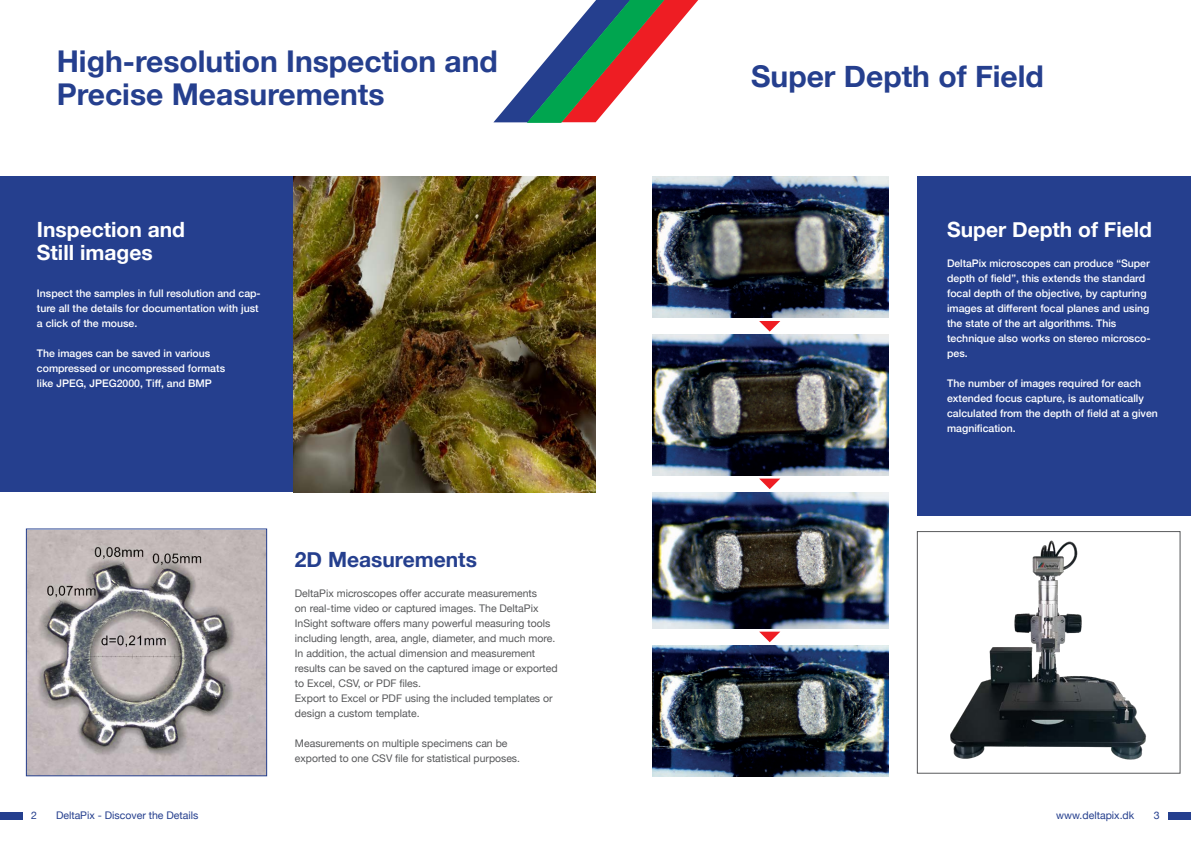
<style>
.page{position:relative;width:1191px;height:842px;background:#fff}
.page>*{position:absolute;margin:0;border:0;box-sizing:border-box;transform-origin:0 0}
.Hl{font:700 30px/33px "Helvetica Neue";color:#253f8e}
.Hl_klein{font:700 21px/23px "Helvetica Neue";color:#fff}
.Hl_klein-2{font:700 21px "Helvetica Neue";color:#253f8e}
.Copy_neg{font:500 10.5px/15px "Helvetica Neue";color:#fff}
.Copy{font:10.5px/15px "Helvetica Neue";color:#57585a}
.t1{font:10.5px "Helvetica Neue";color:#253f8e}
</style>
<div class="page">
<div style="left:0;top:812px;width:23px;height:7px;background:#253f8e"></div>
<div style="left:1168px;top:812px;width:23px;height:7px;background:#253f8e"></div>
<div style="left:0;top:177px;width:293px;height:315px;background:#253f8e"></div>
<div style="left:917px;top:177px;width:274px;height:339px;background:#253f8e"></div>
<img style="left:652px;top:335px;width:237px;height:140px">
<img style="left:652px;top:645px;width:237px;height:131px">
<img style="left:652px;top:177px;width:237px;height:141px">
<img style="left:652px;top:492px;width:237px;height:137px">
<img style="left:28px;top:531px;width:237px;height:243px">
<div style="left:26px;top:529px;width:241px;height:247px;border:1px solid #253f8e"></div>
<img style="left:293px;top:177px;width:302px;height:315px">
<svg style="left:759px;top:632px;width:21px;height:10px"></svg>
<svg style="left:759px;top:479px;width:21px;height:10px"></svg>
<svg style="left:759px;top:321px;width:21px;height:11px"></svg>
<svg style="left:493px;top:0;width:205px;height:123px"></svg>
<img style="left:950px;top:540px;width:197px;height:220px">
<p class="Hl" style="left:57px;top:45px;width:443px">High-resolution Inspection and<br>Precise Measurements</p>
<p class="Hl_klein" style="left:37px;top:218px;width:150px">Inspection and<br>Still images</p>
<p class="Copy_neg" style="left:37px;top:285px;width:225px">Inspect the samples in full resolution and cap&shy;ture all the details for documentation with just a click of the mouse.</p>
<p class="Copy_neg" style="left:37px;top:345px;width:190px">The images can be saved in various compressed or uncompressed formats like JPEG, JPEG2000, Tiff, and BMP</p>
<p class="Hl_klein-2" style="left:295px;top:543px;width:184px">2D Measurements</p>
<p class="Copy" style="left:295px;top:586px;width:264px">DeltaPix microscopes offer accurate measurements<br>on real-time video or captured images. The DeltaPix InSight software offers many powerful measuring tools including length, area, angle, diameter, and much more.<br>In addition, the actual dimension and measurement results can be saved on the captured image or exported to Excel, CSV, or PDF files.</p>
<p class="Copy" style="left:295px;top:691px;width:259px">Export to Excel or PDF using the included templates or design a custom template.</p>
<p class="Copy" style="left:295px;top:736px;width:227px">Measurements on multiple specimens can be exported to one CSV file for statistical purposes.</p>
<p class="Hl" style="left:751px;top:60px;width:294px">Super Depth of Field</p>
<p class="Hl_klein" style="left:947px;top:218px;width:206px">Super Depth of Field</p>
<p class="Copy_neg" style="left:947px;top:255px;width:204px">DeltaPix microscopes can produce “Super depth of field”, this extends the standard focal depth of the objective, by capturing images at different focal planes and using the state of the art algorithms. This</p>
<p class="Copy_neg" style="left:947px;top:330px;width:205px">technique also works on stereo microsco&shy;pes.</p>
<p class="Copy_neg" style="left:947px;top:375px;width:212px">The number of images required for each extended focus capture, is automatically calculated from the depth of field at a given magnification.</p>
<p class="t1" style="left:31px;top:808px;width:7px">2</p>
<p class="t1" style="left:56px;top:808px;width:144px">DeltaPix - Discover the Details</p>
<p class="t1" style="left:1056px;top:808px;width:79px">www.deltapix.dk</p>
<p class="t1" style="left:1154px;top:808px;width:7px">3</p>
</div>
